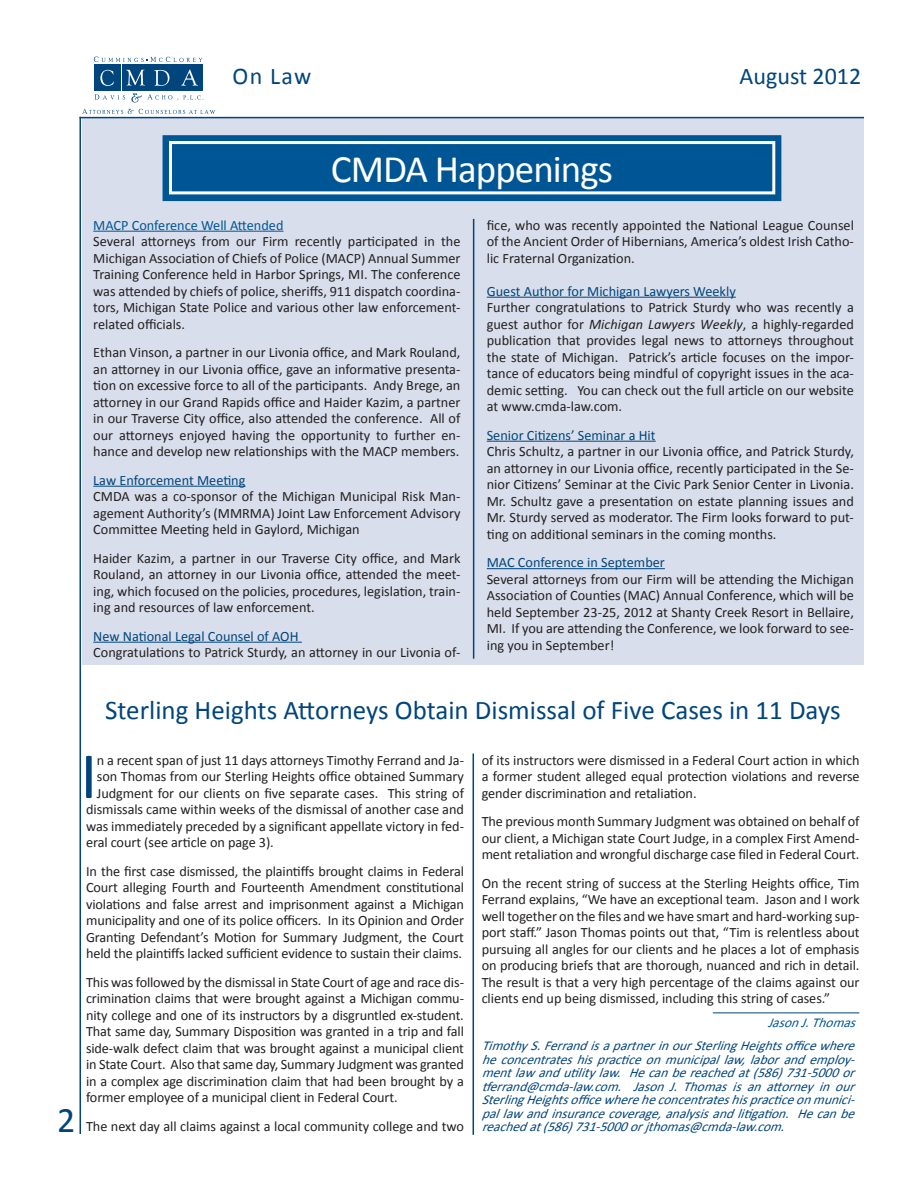
<style>
.page{position:relative;width:918px;height:1188px;background:#fff}
.page>*{position:absolute;margin:0;border:0;box-sizing:border-box;transform-origin:0 0}
.t1{font:66.3px "Calibri";color:#00457c}
.t2{font:39px "Calibri";letter-spacing:-.025em;color:#fff}
.t3{font:36px "Calibri";color:#00457c}
.t4{font:27px "Calibri";color:#00457c}
.t5{font:24px "Calibri";color:#00457c}
.t6{font:14.25px/16.5px "Calibri";letter-spacing:-.005em;color:#231f20;text-align:justify}
.t7{font:14.25px "Calibri";color:#00457c}
.t8{font:14.25px "Calibri";color:#005695}
.t9{font:italic 13.5px/13.5px "Calibri";color:#00457c;text-align:justify}
.t10{font:italic 13.5px "Calibri";color:#005695}
.s1{font-style:italic}
</style>
<div class="page">
<div style="left:82px;top:118px;width:781px;height:547px;background:#d8deeb"></div>
<hr style="left:80px;top:117px;width:1px;height:1017px;background:#00457c">
<hr style="left:80px;top:117px;width:784px;height:1px;background:#00457c">
<div style="left:94px;top:64px;width:27px;height:27px;background:#00457c"></div>
<div style="left:122px;top:64px;width:26px;height:27px;background:#00457c"></div>
<div style="left:149px;top:64px;width:26px;height:27px;background:#00457c"></div>
<div style="left:176px;top:64px;width:26px;height:27px;background:#00457c"></div>
<svg style="left:95px;top:94px;width:30px;height:6px"></svg>
<svg style="left:94px;top:57px;width:108px;height:5px"></svg>
<svg style="left:131px;top:94px;width:72px;height:8px"></svg>
<svg style="left:100px;top:70px;width:14px;height:16px"></svg>
<svg style="left:126px;top:70px;width:19px;height:16px"></svg>
<svg style="left:154px;top:70px;width:15px;height:16px"></svg>
<svg style="left:181px;top:69px;width:17px;height:17px"></svg>
<svg style="left:82px;top:109px;width:133px;height:5px"></svg>
<hr style="left:473px;top:219px;width:1px;height:440px;background:#00457c">
<hr style="left:473px;top:753px;width:1px;height:382px;background:#00457c">
<div style="left:163px;top:135px;width:618px;height:66px;background:#005695;border:2px solid #005695"></div>
<hr style="left:93px;top:231px;width:191px;height:1px;background:#005695">
<hr style="left:93px;top:486px;width:152px;height:1px;background:#00457c">
<hr style="left:93px;top:642px;width:209px;height:1px;background:#00457c">
<hr style="left:487px;top:297px;width:249px;height:1px;background:#00457c">
<hr style="left:487px;top:441px;width:169px;height:1px;background:#00457c">
<hr style="left:487px;top:568px;width:178px;height:1px;background:#00457c">
<hr style="left:713px;top:1012px;width:146px;height:1px;background:#00457c">
<div style="left:169px;top:141px;width:606px;height:53px;border:3px solid #fff"></div>
<h3 class="t5" style="left:233px;top:61px;width:80px">On Law</h3>
<h3 class="t5" style="left:740px;top:61px;width:123px">August 2012</h3>
<h2 class="t2" style="left:331px;top:145px;width:284px">CMDA Happenings</h2>
<p class="t8" style="left:93px;top:216px;width:192px">MACP Conference Well Attended</p>
<p class="t6" style="left:93px;top:232px;width:369px">Several attorneys from our Firm recently participated in the Michigan Association of Chiefs of Police (MACP) Annual Summer Training Conference held in Harbor Springs, MI. The conference was attended by chiefs of police, sheriffs, 911 dispatch coordina&shy;tors, Michigan State Police and various other law enforcement&shy;related officials.</p>
<p class="t6" style="left:93px;top:343px;width:369px">Ethan Vinson, a partner in our Livonia office, and Mark Rouland, an attorney in our Livonia office, gave an informative presenta&shy;tion on excessive force to all of the participants. Andy Brege, an attorney in our Grand Rapids office and Haider Kazim, a partner in our Traverse City office, also attended the conference. All of our attorneys enjoyed having the opportunity to further en&shy;hance and develop new relationships with the MACP members.</p>
<p class="t7" style="left:93px;top:471px;width:154px">Law Enforcement Meeting</p>
<p class="t6" style="left:93px;top:487px;width:369px">CMDA was a co-sponsor of the Michigan Municipal Risk Man&shy;agement Authority’s (MMRMA) Joint Law Enforcement Advisory Committee Meeting held in Gaylord, Michigan</p>
<p class="t6" style="left:93px;top:549px;width:369px">Haider Kazim, a partner in our Traverse City office, and Mark Rouland, an attorney in our Livonia office, attended the meet&shy;ing, which focused on the policies, procedures, legislation, train&shy;ing and resources of law enforcement.</p>
<p class="t7" style="left:93px;top:627px;width:207px">New National Legal Counsel of AOH</p>
<p class="t6" style="left:93px;top:643px;width:369px">Congratulations to Patrick Sturdy, an attorney in our Livonia of-</p>
<p class="t6" style="left:487px;top:216px;width:369px">fice, who was recently appointed the National League Counsel of the Ancient Order of Hibernians, America’s oldest Irish Catho&shy;lic Fraternal Organization.</p>
<p class="t7" style="left:487px;top:282px;width:251px">Guest Author for Michigan Lawyers Weekly</p>
<p class="t6" style="left:487px;top:298px;width:369px">Further congratulations to Patrick Sturdy who was recently a guest author for <span class="s1">Michigan Lawyers Weekly</span>, a highly-regarded publication that provides legal news to attorneys throughout the state of Michigan. Patrick’s article focuses on the impor&shy;tance of educators being mindful of copyright issues in the aca&shy;demic setting. You can check out the full article on our website at www.cmda-law.com.</p>
<p class="t7" style="left:487px;top:426px;width:170px">Senior Citizens’ Seminar a Hit</p>
<p class="t6" style="left:487px;top:442px;width:369px">Chris Schultz, a partner in our Livonia office, and Patrick Sturdy, an attorney in our Livonia office, recently participated in the Se&shy;nior Citizens’ Seminar at the Civic Park Senior Center in Livonia.<br>Mr. Schultz gave a presentation on estate planning issues and Mr. Sturdy served as moderator. The Firm looks forward to put&shy;ting on additional seminars in the coming months.</p>
<p class="t7" style="left:487px;top:554px;width:180px">MAC Conference in September</p>
<p class="t6" style="left:487px;top:570px;width:369px">Several attorneys from our Firm will be attending the Michigan Association of Counties (MAC) Annual Conference, which will be held September 23-25, 2012 at Shanty Creek Resort in Bellaire, MI. If you are attending the Conference, we look forward to see&shy;ing you in September!</p>
<h3 class="t3" style="left:57px;top:1098px;width:20px">2</h3>
<h3 class="t4" style="left:105px;top:693px;width:737px">Sterling Heights Attorneys Obtain Dismissal of Five Cases in 11 Days</h3>
<h1 class="t1" style="left:81px;top:735px;width:18px">I</h1>
<p class="t6" style="left:97px;top:751px;width:369px">n a recent span of just 11 days attorneys Timothy Ferrand and Ja-</p>
<p class="t6" style="left:97px;top:768px;width:369px">son Thomas from our Sterling Heights office obtained Summary</p>
<p class="t6" style="left:97px;top:784px;width:369px">Judgment for our clients on five separate cases. This string of</p>
<p class="t6" style="left:86px;top:801px;width:379px">dismissals came within weeks of the dismissal of another case and</p>
<p class="t6" style="left:86px;top:817px;width:379px">was immediately preceded by a significant appellate victory in fed-</p>
<p class="t6" style="left:86px;top:834px;width:189px">eral court (see article on page 3).</p>
<p class="t6" style="left:86px;top:862px;width:379px">In the first case dismissed, the plaintiffs brought claims in Federal Court alleging Fourth and Fourteenth Amendment constitutional violations and false arrest and imprisonment against a Michigan municipality and one of its police officers. In its Opinion and Order Granting Defendant’s Motion for Summary Judgment, the Court held the plaintiffs lacked sufficient evidence to sustain their claims.</p>
<p class="t6" style="left:86px;top:973px;width:379px">This was followed by the dismissal in State Court of age and race dis&shy;crimination claims that were brought against a Michigan commu&shy;nity college and one of its instructors by a disgruntled ex-student.<br>That same day, Summary Disposition was granted in a trip and fall side-walk defect claim that was brought against a municipal client in State Court. Also that same day, Summary Judgment was granted in a complex age discrimination claim that had been brought by a former employee of a municipal client in Federal Court.</p>
<p class="t6" style="left:86px;top:1117px;width:379px">The next day all claims against a local community college and two</p>
<p class="t6" style="left:482px;top:751px;width:379px">of its instructors were dismissed in a Federal Court action in which a former student alleged equal protection violations and reverse gender discrimination and retaliation.</p>
<p class="t6" style="left:482px;top:813px;width:379px">The previous month Summary Judgment was obtained on behalf of our client, a Michigan state Court Judge, in a complex First Amend&shy;ment retaliation and wrongful discharge case filed in Federal Court.</p>
<p class="t6" style="left:482px;top:874px;width:379px">On the recent string of success at the Sterling Heights office, Tim Ferrand explains, “We have an exceptional team. Jason and I work well together on the files and we have smart and hard-working sup&shy;port staff.” Jason Thomas points out that, “Tim is relentless about pursuing all angles for our clients and he places a lot of emphasis on producing briefs that are thorough, nuanced and rich in detail.<br>The result is that a very high percentage of the claims against our clients end up being dismissed, including this string of cases.”</p>
<p class="t10" style="left:768px;top:1014px;width:94px">JasonJ.Thomas</p>
<p class="t9" style="left:482px;top:1038px;width:379px">TimothyS.FerrandisapartnerinourSterlingHeightsofficewhere heconcentrateshispracticeonmunicipallaw,laborandemploy&shy;mentlawandutilitylaw. Hecanbereachedat(586)731-5000or tferrand@cmda-law.com. JasonJ.Thomasisanattorneyinour SterlingHeightsofficewhereheconcentrateshispracticeonmunici&shy;pallawandinsurancecoverage,analysisandlitigation. Hecanbe reachedat(586)731-5000orjthomas@cmda-law.com.</p>
</div>
